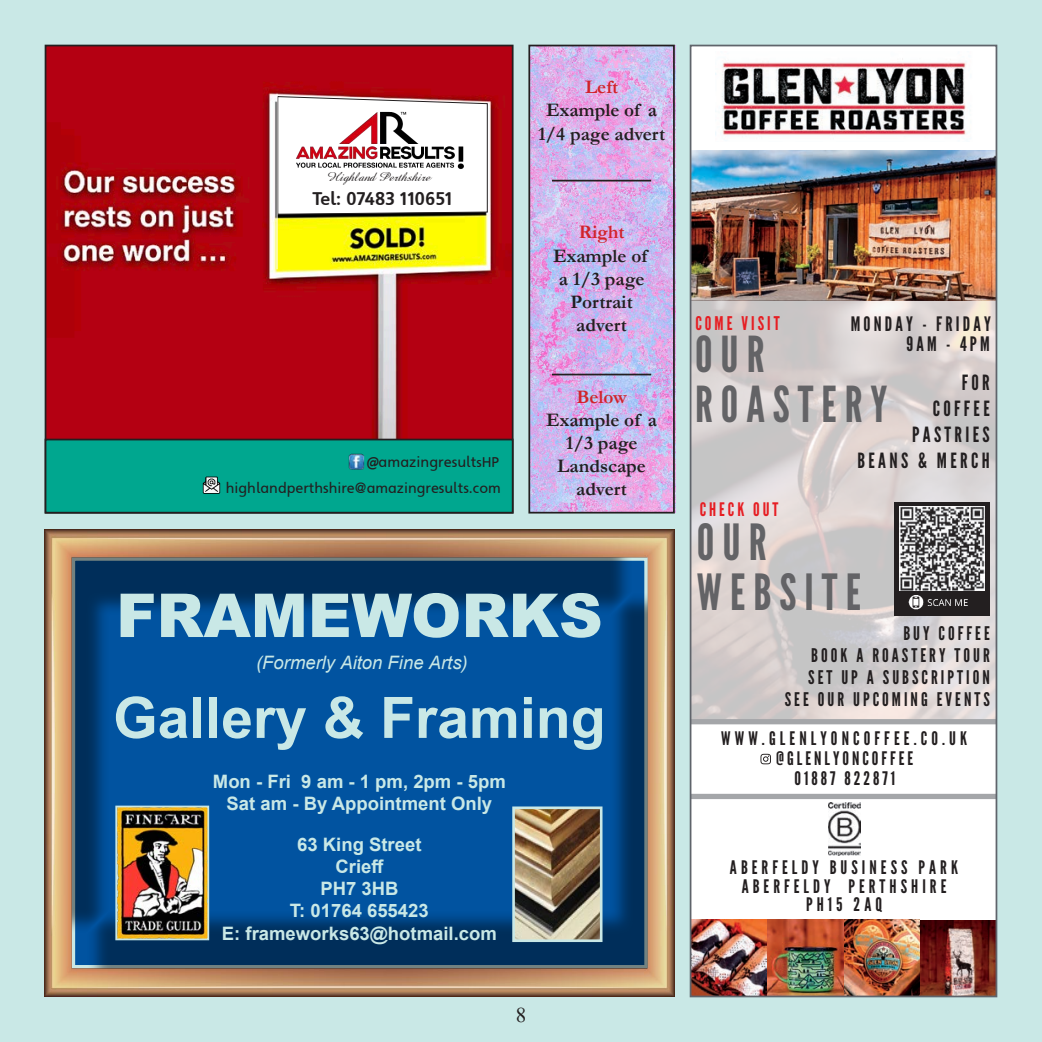
<style>
.page{position:relative;width:1042px;height:1042px;background:#c9e8e6}
.page>*{position:absolute;margin:0;border:0;box-sizing:border-box;transform-origin:0 0}
.t1{font:900 60.55px "Arial";color:#c9e8e6}
.t2{font:700 57.23px "Arial";color:#c9e8e6}
.t3{font:49.7px/50.1px "League Gothic";letter-spacing:.16em;color:#636366}
.t4{font:49.52px/50.1px "League Gothic";letter-spacing:.16em;color:#636366}
.t5{font:21px/26.1px "League Gothic";letter-spacing:.16em;color:#231f20;text-align:right}
.t6{font:21px "Times New Roman";color:#231f20}
.t7{font:19.95px/19.6px "League Gothic";letter-spacing:.16em;color:#231f20;text-align:right}
.t8{font:700 19.25px/23.1px "Garamond";color:#231f20;text-align:center}
.t9{font:700 19.25px "Garamond";color:#d1232a}
.t10{font:18.9px "League Gothic";letter-spacing:.16em;color:#e61e23}
.t11{font:18.72px/22.1px "League Gothic";letter-spacing:.16em;color:#231f20;text-align:center}
.t12{font:18.72px/18.4px "League Gothic";letter-spacing:.215em;color:#231f20;text-align:center}
.t13{font:700 18.55px "Arial";color:#c9e8e6}
.t14{font:italic 18.55px "Arial";color:#c9e8e6}
.t15{font:18.55px "League Gothic";letter-spacing:.16em;color:#e61e23}
.t16{font:700 17.85px "Big Reed";color:#231f20}
.t17{font:17.5px "Times New Roman";color:#231f20}
.t18{font:14.53px "Big Reed";color:#231f20}
.t19{font:14.35px "Big Reed";color:#231f20}
.t20{font:italic 13.47px "Amaze";color:#231f20}
.s1{font-family:"Abadi";font-stretch:condensed}
.s2{font-size:13.65px}
</style>
<div class="page">
<img style="left:48px;top:48px;width:462px;height:391px">
<div style="left:46px;top:439px;width:467px;height:74px;background:#00a78f"></div>
<div style="left:45px;top:439px;width:468px;height:74px;border:2px solid #231f20"></div>
<img style="left:348px;top:454px;width:16px;height:16px">
<svg style="left:278px;top:96px;width:210px;height:119px"></svg>
<img style="left:292px;top:112px;width:172px;height:66px">
<hr style="left:277px;top:94px;width:1px;height:175px;background:#fff">
<img style="left:202px;top:476px;width:19px;height:18px">
<img style="left:531px;top:48px;width:141px;height:462px">
<div style="left:528px;top:45px;width:147px;height:468px;border:2px solid #231f20"></div>
<hr style="left:552px;top:180px;width:99px;height:1px;background:#231f20">
<hr style="left:552px;top:374px;width:99px;height:1px;background:#231f20">
<img style="left:45px;top:529px;width:630px;height:468px">
<div style="left:71px;top:554px;width:578px;height:415px;background:#231f20;opacity:.5"></div>
<img style="left:118px;top:808px;width:88px;height:129px">
<div style="left:115px;top:805px;width:94px;height:135px;border:2px solid #c9e8e6"></div>
<img style="left:516px;top:810px;width:82px;height:128px">
<div style="left:512px;top:806px;width:90px;height:136px;border:3px solid #c9e8e6"></div>
<div style="left:690px;top:46px;width:306px;height:950px;background:#fff"></div>
<img style="left:715px;top:58px;width:252px;height:79px">
<img style="left:919px;top:920px;width:75px;height:74px">
<img style="left:693px;top:919px;width:151px;height:75px">
<img style="left:844px;top:919px;width:75px;height:75px">
<img style="left:693px;top:150px;width:301px;height:569px">
<img style="left:828px;top:802px;width:32px;height:53px">
<div style="left:690px;top:794px;width:306px;height:5px;background:#a4a6a9"></div>
<div style="left:690px;top:719px;width:306px;height:5px;background:#a4a6a9"></div>
<svg style="left:760px;top:754px;width:11px;height:10px"></svg>
<div style="left:894px;top:502px;width:96px;height:113px;background:#231f20"></div>
<img style="left:899px;top:506px;width:86px;height:85px">
<img style="left:908px;top:595px;width:60px;height:14px">
<div style="left:690px;top:45px;width:307px;height:952px;border:2px solid #5f646b"></div>
<p class="t20" style="left:328px;top:168px;width:105px">Highland Perthshire</p>
<p class="t16" style="left:312px;top:191px;width:142px">Tel: 07483 110651</p>
<p class="t18" style="left:367px;top:455px;width:134px"><span class="s1">@</span>amazingresult<span class="s2">sHP</span></p>
<p class="t19" style="left:226px;top:481px;width:276px">highlandperthshire@amazingresults.com</p>
<p class="t9" style="left:585px;top:74px;width:35px">Left</p>
<p class="t8" style="left:546px;top:99px;width:113px">Example of a</p>
<p class="t8" style="left:538px;top:122px;width:129px">1/4 page advert</p>
<p class="t9" style="left:579px;top:219px;width:47px">Right</p>
<p class="t8" style="left:553px;top:244px;width:96px">Example of</p>
<p class="t8" style="left:559px;top:267px;width:87px">a 1/3 page</p>
<p class="t8" style="left:570px;top:290px;width:64px">Portrait</p>
<p class="t8" style="left:576px;top:313px;width:52px">advert</p>
<p class="t9" style="left:576px;top:384px;width:52px">Below</p>
<p class="t8" style="left:546px;top:408px;width:113px">Example of a</p>
<p class="t8" style="left:566px;top:431px;width:73px">1/3 page</p>
<p class="t8" style="left:557px;top:454px;width:90px">Landscape advert</p>
<p class="t1" style="left:116px;top:571px;width:488px">FRAMEWORKS</p>
<p class="t14" style="left:256px;top:651px;width:213px">(Formerly Aiton Fine Arts)</p>
<p class="t2" style="left:113px;top:677px;width:494px">Gallery &amp; Framing</p>
<p class="t13" style="left:213px;top:768px;width:294px">Mon - Fri 9 am - 1 pm, 2pm - 5pm</p>
<p class="t13" style="left:227px;top:790px;width:267px">Sat am - By Appointment Only</p>
<p class="t13" style="left:297px;top:831px;width:126px">63 King Street</p>
<p class="t13" style="left:335px;top:853px;width:50px">Crieff</p>
<p class="t13" style="left:320px;top:875px;width:80px">PH7 3HB</p>
<p class="t13" style="left:290px;top:898px;width:140px">T: 01764 655423</p>
<p class="t13" style="left:222px;top:920px;width:276px">E: frameworks63@hotmail.com</p>
<p class="t17" style="left:516px;top:1001px;width:10px">8</p>
<p class="t6" style="left:516px;top:1000px;width:12px">8</p>
<p class="t10" style="left:695px;top:311px;width:86px">COME VISIT</p>
<p class="t7" style="left:851px;top:314px;width:142px">MONDAY - FRIDAY<br>9AM - 4PM</p>
<p class="t5" style="left:857px;top:369px;width:134px">FOR<br>COFFEE<br>PASTRIES<br>BEANS &amp; MERCH</p>
<p class="t15" style="left:700px;top:498px;width:80px">CHECK OUT</p>
<p class="t4" style="left:695px;top:330px;width:194px">OUR<br>ROASTERY</p>
<p class="t3" style="left:697px;top:517px;width:166px">OUR<br>WEBSITE</p>
<p class="t11" style="left:785px;top:622px;width:207px;text-align:right">BUY COFFEE<br>BOOK A ROASTERY TOUR<br>SET UP A SUBSCRIPTION<br>SEE OUR UPCOMING EVENTS</p>
<p class="t11" style="left:721px;top:729px;width:247px;line-height:19.8px">WWW.GLENLYONCOFFEE.CO.UK @GLENLYONCOFFEE<br>01887 822871</p>
<p class="t12" style="left:730px;top:858px;width:230px">ABERFELDY BUSINESS PARK<br>ABERFELDY PERTHSHIRE<br>PH15 2AQ</p>
</div>
